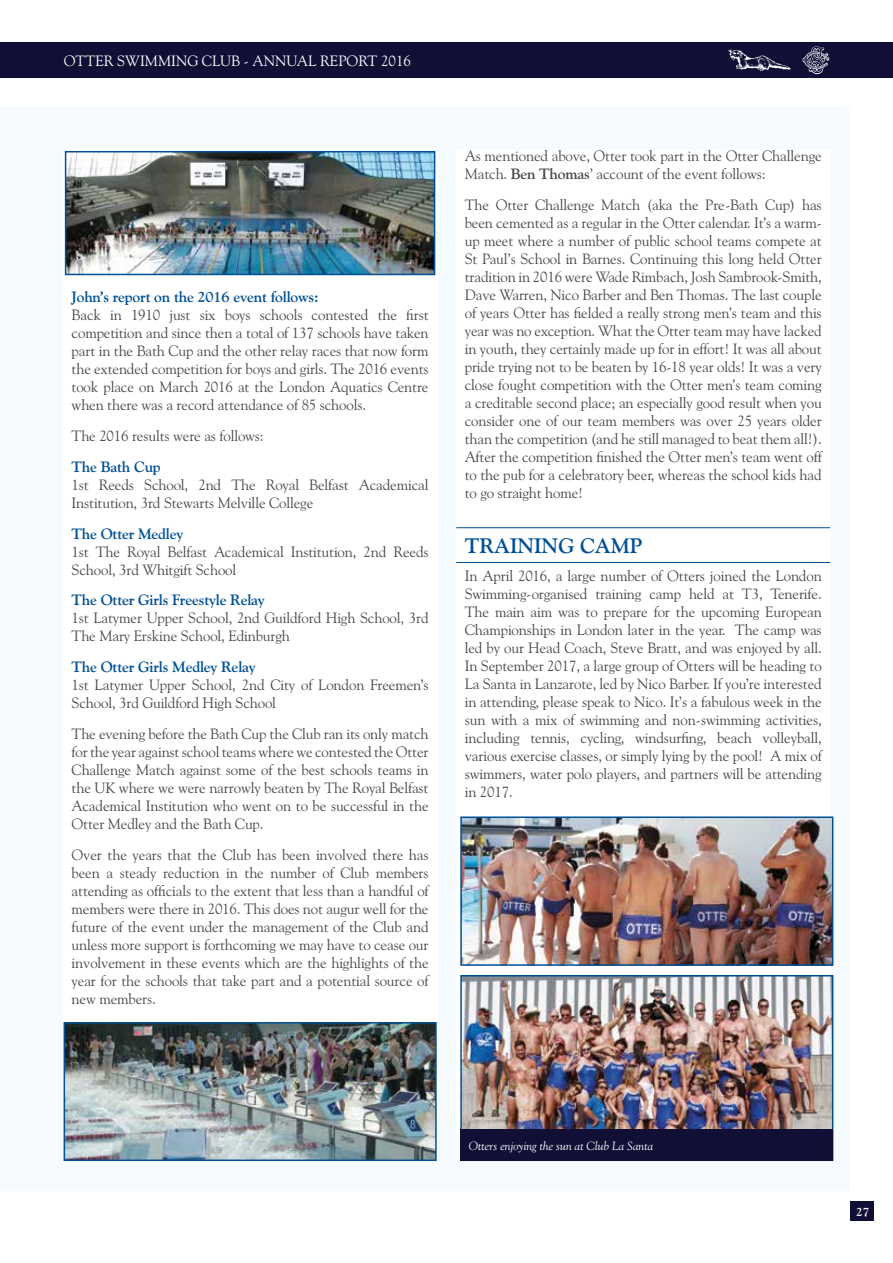
<style>
.page{position:relative;width:893px;height:1263px;background:#fff}
.page>*{position:absolute;margin:0;border:0;box-sizing:border-box;transform-origin:0 0}
.t1{font:700 21px "Goudy Old Style BT";color:#005095}
.t2{font:15px/18px "Goudy Old Style BT";letter-spacing:-.01em;color:#4a4a49;text-align:justify}
.t3{font:700 15px "Goudy Old Style BT";letter-spacing:-.01em;color:#005095}
.t4{font:15px "Goudy Old Style BT";color:#fff}
.t5{font:italic 12px "Goudy Old Style BT";color:#fff}
.t6{font:700 12px "Goudy Old Style BT";color:#fff}
.s1{font-weight:700}
</style>
<div class="page">
<div style="left:850px;top:1201px;width:23px;height:19px;background:#120f37"></div>
<div style="left:0;top:43px;width:893px;height:35px;background:#120f37"></div>
<svg style="left:728px;top:49px;width:63px;height:22px"></svg>
<svg style="left:803px;top:46px;width:26px;height:28px"></svg>
<div style="left:0;top:106px;width:850px;height:1085px;background:#f5fbfe"></div>
<div style="left:63px;top:150px;width:374px;height:1011px;background:#fff"></div>
<div style="left:456px;top:150px;width:374px;height:985px;background:#fff"></div>
<hr style="left:456px;top:527px;width:374px;height:1px;background:#005095">
<hr style="left:456px;top:562px;width:374px;height:1px;background:#005095">
<img style="left:68px;top:154px;width:364px;height:118px">
<div style="left:65px;top:151px;width:370px;height:124px;border:2px solid #005095"></div>
<img style="left:67px;top:1025px;width:367px;height:133px">
<div style="left:64px;top:1022px;width:373px;height:139px;border:2px solid #005095"></div>
<img style="left:463px;top:819px;width:367px;height:144px">
<div style="left:460px;top:816px;width:373px;height:150px;border:2px solid #005095"></div>
<img style="left:463px;top:978px;width:367px;height:152px">
<div style="left:460px;top:975px;width:373px;height:186px;border:2px solid #005095"></div>
<div style="left:460px;top:1130px;width:373px;height:31px;background:#120f37"></div>
<p class="t4" style="left:64px;top:52px;width:349px">OTTER SWIMMING CLUB - ANNUAL REPORT 2016</p>
<p class="t3" style="left:72px;top:288px;width:248px">John’s report on the 2016 event follows:</p>
<p class="t2" style="left:72px;top:306px;width:359px">Back in 1910 just six boys schools contested the first competition and since then a total of 137 schools have taken part in the Bath Cup and the other relay races that now form the extended competition for boys and girls. The 2016 events took place on March 2016 at the London Aquatics Centre when there was a record attendance of 85 schools.</p>
<p class="t2" style="left:72px;top:427px;width:194px">The 2016 results were as follows:</p>
<p class="t3" style="left:72px;top:457px;width:91px">The Bath Cup</p>
<p class="t2" style="left:72px;top:475px;width:358px">1st Reeds School, 2nd The Royal Belfast Academical<br>Institution, 3rd Stewarts Melville College</p>
<p class="t3" style="left:72px;top:524px;width:113px">The Otter Medley</p>
<p class="t2" style="left:72px;top:542px;width:358px">1st The Royal Belfast Academical Institution, 2nd Reeds<br>School, 3rd Whitgift School</p>
<p class="t3" style="left:72px;top:591px;width:195px">The Otter Girls Freestyle Relay</p>
<p class="t2" style="left:72px;top:609px;width:359px">1st Latymer Upper School, 2nd Guildford High School, 3rd<br>The Mary Erskine School, Edinburgh</p>
<p class="t3" style="left:72px;top:658px;width:186px">The Otter Girls Medley Relay</p>
<p class="t2" style="left:72px;top:676px;width:359px">1st Latymer Upper School, 2nd City of London Freemen’s<br>School, 3rd Guildford High School</p>
<p class="t2" style="left:72px;top:724px;width:359px">The evening before the Bath Cup the Club ran its only match for the year against school teams where we contested the Otter Challenge Match against some of the best schools teams in the UK where we were narrowly beaten by The Royal Belfast Academical Institution who went on to be successful in the Otter Medley and the Bath Cup.</p>
<p class="t2" style="left:72px;top:845px;width:359px">Over the years that the Club has been involved there has been a steady reduction in the number of Club members attending as officials to the extent that less than a handful of members were there in 2016. This does not augur well for the future of the event under the management of the Club and unless more support is forthcoming we may have to cease our involvement in these events which are the highlights of the year for the schools that take part and a potential source of new members.</p>
<p class="t2" style="left:465px;top:147px;width:358px">As mentioned above, Otter took part in the Otter Challenge<br>Match. <span class="s1">Ben Thomas</span>’ account of the event follows:</p>
<p class="t2" style="left:465px;top:196px;width:359px">The Otter Challenge Match (aka the Pre-Bath Cup) has been cemented as a regular in the Otter calendar. It’s a warm&shy;up meet where a number of public school teams compete at St Paul’s School in Barnes. Continuing this long held Otter tradition in 2016 were Wade Rimbach, Josh Sambrook-Smith, Dave Warren, Nico Barber and Ben Thomas. The last couple of years Otter has fielded a really strong men’s team and this year was no exception. What the Otter team may have lacked in youth, they certainly made up for in effort! It was all about pride trying not to be beaten by 16-18 year olds! It was a very close fought competition with the Otter men’s team coming a creditable second place; an especially good result when you consider one of our team members was over 25 years older than the competition (and he still managed to beat them all!).<br>After the competition finished the Otter men’s team went off to the pub for a celebratory beer, whereas the school kids had to go straight home!</p>
<h1 class="t1" style="left:465px;top:532px;width:179px">TRAINING CAMP</h1>
<p class="t2" style="left:465px;top:567px;width:359px">In April 2016, a large number of Otters joined the London Swimming-organised training camp held at T3, Tenerife.<br>The main aim was to prepare for the upcoming European Championships in London later in the year. The camp was led by our Head Coach, Steve Bratt, and was enjoyed by all.<br>In September 2017, a large group of Otters will be heading to La Santa in Lanzarote, led by Nico Barber. If you’re interested in attending, please speak to Nico. It’s a fabulous week in the sun with a mix of swimming and non-swimming activities, including tennis, cycling, windsurfing, beach volleyball, various exercise classes, or simply lying by the pool! A mix of swimmers, water polo players, and partners will be attending in 2017.</p>
<p class="t5" style="left:469px;top:1138px;width:186px">Otters enjoying the sun at Club La Santa</p>
<p class="t6" style="left:856px;top:1204px;width:14px">27</p>
</div>
